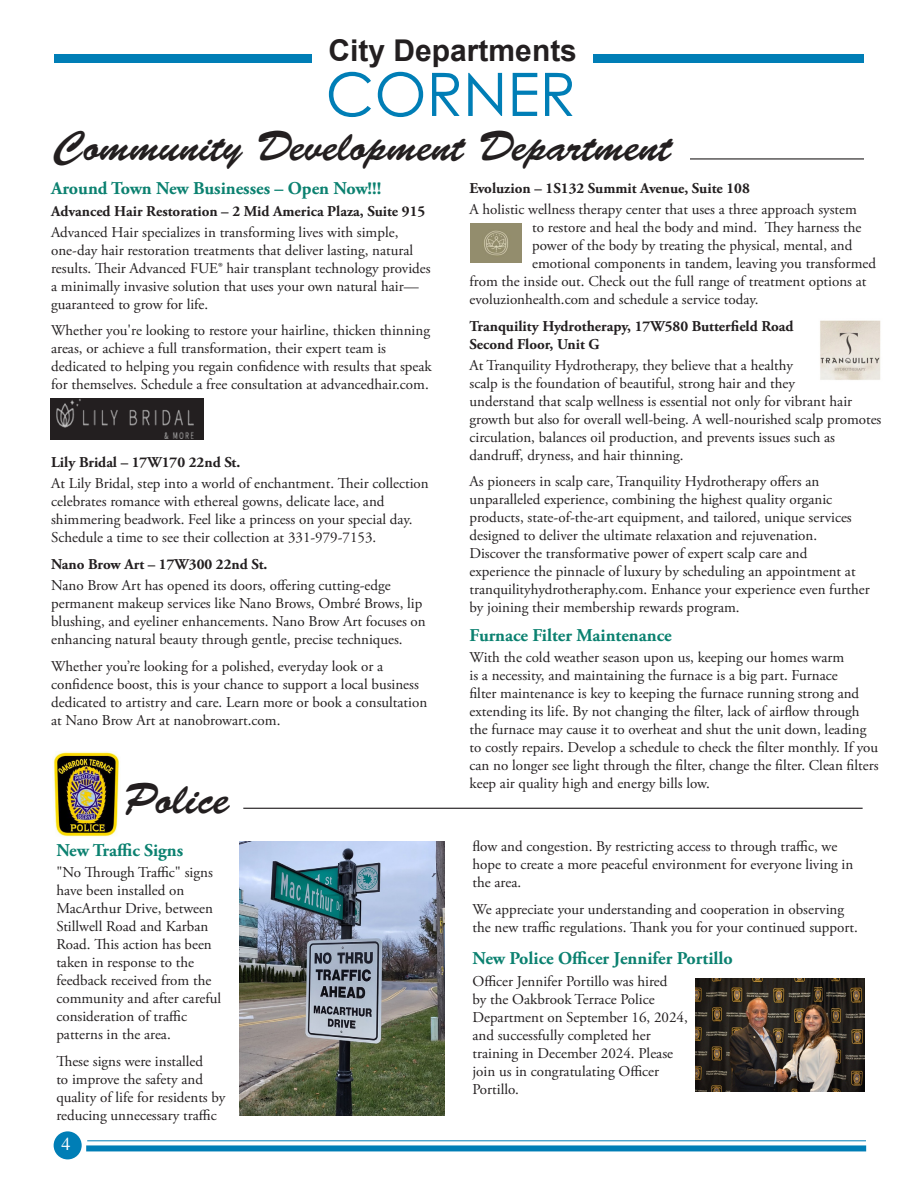
<style>
.page{position:relative;width:918px;height:1188px;background:#fff}
.page>*{position:absolute;margin:0;border:0;box-sizing:border-box;transform-origin:0 0}
.body{font:60px "Century Gothic";color:#007eb6}
.departments_corner{font:43.5px "Brush Script Std";color:#231f20}
.departments_corner-2{font:42px "Brush Script Std";color:#231f20}
.body-2{font:700 30px "Arial";color:#231f20}
.fyi_color_head{font:700 18px "Adobe Garamond Pro";color:#0b8170}
.t1{font:18px "Times";color:#fff}
._03_bef_body{font:15px/18px "Adobe Garamond Pro";color:#231f20}
.body-3{font:15px/18px "Adobe Garamond Pro";color:#231f20}
.body-4{font:700 15px/18px "Adobe Garamond Pro";color:#231f20}
.Paragraph_Style_3{font:700 15px "Adobe Garamond Pro";color:#231f20}
</style>
<div class="page">
<div style="left:54px;top:54px;width:810px;height:9px;background:#007eb6"></div>
<div style="left:54px;top:1131px;width:28px;height:28px;background:#007eb6;border-radius:50%"></div>
<div style="left:86px;top:1145px;width:780px;height:6px;background:#007eb6"></div>
<hr style="left:87px;top:1140px;width:779px;height:1px;background:#007eb6">
<div style="left:312px;top:45px;width:281px;height:30px;background:#fff"></div>
<hr style="left:690px;top:158px;width:174px;height:2px;background:#231f20">
<img style="left:820px;top:320px;width:61px;height:60px">
<img style="left:696px;top:978px;width:169px;height:113px">
<div style="left:50px;top:398px;width:154px;height:42px;background:#231f20"></div>
<img style="left:57px;top:398px;width:137px;height:40px">
<img style="left:470px;top:223px;width:51px;height:39px">
<img style="left:53px;top:752px;width:67px;height:85px">
<hr style="left:243px;top:808px;width:620px;height:1px;background:#231f20">
<img style="left:239px;top:841px;width:206px;height:274px">
<p class="body-2" style="left:329px;top:31px;width:250px">City Departments</p>
<p class="body" style="left:326px;top:58px;width:252px">CORNER</p>
<p class="departments_corner-2" style="left:54px;top:123px;width:619px">Community Development Department</p>
<p class="fyi_color_head" style="left:51px;top:177px;width:332px">Around Town New Businesses – Open Now!!!</p>
<p class="body-4" style="left:51px;top:202px;width:376px">Advanced Hair Restoration – 2 Mid America Plaza, Suite 915</p>
<p class="_03_bef_body" style="left:51px;top:224px;width:381px">Advanced Hair specializes in transforming lives with simple, one-day hair restoration treatments that deliver lasting, natural results. Their Advanced FUE® hair transplant technology provides a minimally invasive solution that uses your own natural hair— guaranteed to grow for life.</p>
<p class="body-3" style="left:51px;top:321px;width:382px">Whether you're looking to restore your hairline, thicken thinning areas, or achieve a full transformation, their expert team is dedicated to helping you regain confidence with results that speak for themselves. Schedule a free consultation at advancedhair.com.</p>
<p class="body-4" style="left:470px;top:179px;width:282px">Evoluzion – 1S132 Summit Avenue, Suite 108</p>
<p class="_03_bef_body" style="left:470px;top:201px;width:389px">A holistic wellness therapy center that uses a three approach system</p>
<p class="_03_bef_body" style="left:532px;top:219px;width:331px">to restore and heal the body and mind. They harness the</p>
<p class="_03_bef_body" style="left:532px;top:237px;width:322px">power of the body by treating the physical, mental, and</p>
<p class="_03_bef_body" style="left:532px;top:255px;width:345px">emotional components in tandem, leaving you transformed</p>
<p class="_03_bef_body" style="left:470px;top:273px;width:399px">from the inside out. Check out the full range of treatment options at</p>
<p class="_03_bef_body" style="left:470px;top:291px;width:291px">evoluzionhealth.com and schedule a service today.</p>
<p class="body-4" style="left:470px;top:317px;width:326px">Tranquility Hydrotherapy, 17W580 Butterfield Road<br>Second Floor, Unit G</p>
<p class="_03_bef_body" style="left:470px;top:357px;width:413px">At Tranquility Hydrotherapy, they believe that a healthy<br>scalp is the foundation of beautiful, strong hair and they<br>understand that scalp wellness is essential not only for vibrant hair growth but also for overall well-being. A well-nourished scalp promotes circulation, balances oil production, and prevents issues such as dandruff, dryness, and hair thinning.</p>
<p class="body-3" style="left:470px;top:472px;width:402px">As pioneers in scalp care, Tranquility Hydrotherapy offers an unparalleled experience, combining the highest quality organic products, state-of-the-art equipment, and tailored, unique services designed to deliver the ultimate relaxation and rejuvenation.<br>Discover the transformative power of expert scalp care and experience the pinnacle of luxury by scheduling an appointment at tranquilityhydrotheraphy.com. Enhance your experience even further by joining their membership rewards program.</p>
<p class="fyi_color_head" style="left:470px;top:625px;width:204px">Furnace Filter Maintenance</p>
<p class="_03_bef_body" style="left:470px;top:649px;width:411px">With the cold weather season upon us, keeping our homes warm<br>is a necessity, and maintaining the furnace is a big part. Furnace<br>filter maintenance is key to keeping the furnace running strong and extending its life. By not changing the filter, lack of airflow through the furnace may cause it to overheat and shut the unit down, leading to costly repairs. Develop a schedule to check the filter monthly. If you can no longer see light through the filter, change the filter. Clean filters keep air quality high and energy bills low.</p>
<p class="body-4" style="left:51px;top:454px;width:191px">Lily Bridal – 17W170 22nd St.</p>
<p class="_03_bef_body" style="left:51px;top:475px;width:379px">At Lily Bridal, step into a world of enchantment. Their collection celebrates romance with ethereal gowns, delicate lace, and shimmering beadwork. Feel like a princess on your special day.<br>Schedule a time to see their collection at 331-979-7153.</p>
<p class="Paragraph_Style_3" style="left:51px;top:556px;width:218px">Nano Brow Art – 17W300 22nd St.</p>
<p class="_03_bef_body" style="left:51px;top:577px;width:376px">Nano Brow Art has opened its doors, offering cutting-edge permanent makeup services like Nano Brows, Ombré Brows, lip blushing, and eyeliner enhancements. Nano Brow Art focuses on enhancing natural beauty through gentle, precise techniques.</p>
<p class="body-3" style="left:51px;top:658px;width:378px">Whether you’re looking for a polished, everyday look or a confidence boost, this is your chance to support a local business dedicated to artistry and care. Learn more or book a consultation at Nano Brow Art at nanobrowart.com.</p>
<p class="departments_corner" style="left:124px;top:775px;width:107px">Police</p>
<p class="fyi_color_head" style="left:56px;top:840px;width:128px">New Traffic Signs</p>
<p class="_03_bef_body" style="left:56px;top:864px;width:166px">"No Through Traffic" signs have been installed on<br>MacArthur Drive, between<br>Stillwell Road and Karban<br>Road. This action has been taken in response to the feedback received from the community and after careful consideration of traffic patterns in the area.</p>
<p class="body-3" style="left:56px;top:1052px;width:171px">These signs were installed<br>to improve the safety and quality of life for residents by reducing unnecessary traffic</p>
<p class="body-3" style="left:472px;top:838px;width:382px">flow and congestion. By restricting access to through traffic, we hope to create a more peaceful environment for everyone living in the area.</p>
<p class="body-3" style="left:472px;top:901px;width:387px">We appreciate your understanding and cooperation in observing the new traffic regulations. Thank you for your continued support.</p>
<p class="fyi_color_head" style="left:472px;top:948px;width:262px">New Police Officer Jennifer Portillo</p>
<p class="_03_bef_body" style="left:472px;top:972px;width:217px">Officer Jennifer Portillo was hired<br>by the Oakbrook Terrace Police<br>Department on September 16, 2024, and successfully completed her training in December 2024. Please join us in congratulating Officer<br>Portillo.</p>
<p class="t1" style="left:62px;top:1127px;width:10px">4</p>
</div>
